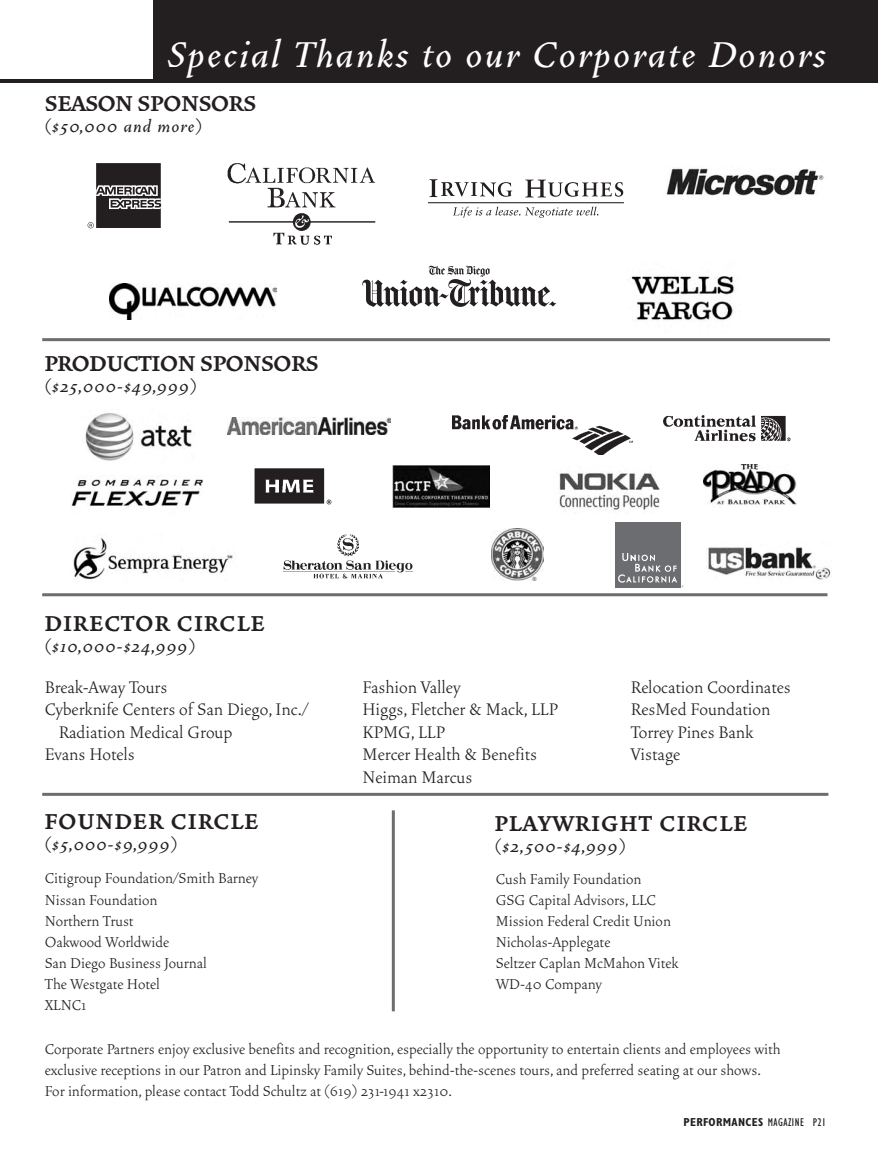
<style>
.page{position:relative;width:878px;height:1175px;background:#fff}
.page>*{position:absolute;margin:0;border:0;box-sizing:border-box;transform-origin:0 0}
.t1{font:italic 500 45px "Vendetta";letter-spacing:.05em;color:#fff}
.t2{font:700 27px "Vendetta";letter-spacing:.055em;color:#231f20}
.t3{font:700 27px "Vendetta";color:#231f20}
.t4{font:300 21px/22.5px "Vendetta";color:#231f20}
.t5{font:italic 500 21px "Vendetta";letter-spacing:.05em;color:#231f20}
.t6{font:300 18px/21px "Vendetta";color:#231f20}
.t7{font:700 condensed 11.7px "Gill Sans";letter-spacing:.025em;color:#231f20}
.s1{font-weight:400}
</style>
<div class="page">
<hr style="left:0;top:79px;width:847px;height:3px;background:#231f20">
<div style="left:153px;top:0;width:725px;height:82px;background:#231f20"></div>
<img style="left:663px;top:415px;width:128px;height:27px">
<img style="left:228px;top:417px;width:162px;height:18px">
<img style="left:85px;top:413px;width:107px;height:48px">
<img style="left:254px;top:468px;width:78px;height:37px">
<img style="left:704px;top:464px;width:92px;height:41px">
<img style="left:73px;top:537px;width:160px;height:43px">
<hr style="left:42px;top:338px;width:788px;height:3px;background:#6c6d70">
<hr style="left:42px;top:593px;width:785px;height:3px;background:#6c6d70">
<hr style="left:42px;top:793px;width:786px;height:3px;background:#6c6d70">
<img style="left:392px;top:465px;width:97px;height:43px">
<img style="left:559px;top:473px;width:101px;height:38px">
<img style="left:110px;top:283px;width:166px;height:37px">
<img style="left:227px;top:163px;width:149px;height:82px">
<img style="left:492px;top:529px;width:51px;height:52px">
<img style="left:71px;top:479px;width:132px;height:28px">
<hr style="left:392px;top:810px;width:3px;height:201px;background:#6c6d70">
<img style="left:452px;top:416px;width:180px;height:38px">
<img style="left:282px;top:534px;width:132px;height:45px">
<div style="left:615px;top:522px;width:65px;height:65px;background:#6c6d70"></div>
<svg style="left:618px;top:553px;width:65px;height:34px"></svg>
<svg style="left:362px;top:265px;width:194px;height:42px"></svg>
<img style="left:631px;top:276px;width:103px;height:44px">
<img style="left:708px;top:547px;width:123px;height:33px">
<svg style="left:429px;top:179px;width:83px;height:18px"></svg>
<svg style="left:525px;top:179px;width:98px;height:18px"></svg>
<svg style="left:453px;top:207px;width:145px;height:11px"></svg>
<hr style="left:428px;top:202px;width:196px;height:1px;background:#231f20">
<svg style="left:88px;top:163px;width:73px;height:65px"></svg>
<img style="left:666px;top:168px;width:158px;height:28px">
<h1 class="t1" style="left:169px;top:25px;width:659px">Special Thanks to our Corporate Donors</h1>
<h2 class="t3" style="left:45px;top:86px;width:213px">SEASON SPONSORS</h2>
<p class="t5" style="left:45px;top:113px;width:159px">($50,000 and more)</p>
<h2 class="t3" style="left:45px;top:346px;width:276px">PRODUCTION SPONSORS</h2>
<p class="t5" style="left:45px;top:373px;width:153px">($25,000-$49,999)</p>
<h2 class="t2" style="left:45px;top:605px;width:221px">DIRECTOR CIRCLE</h2>
<p class="t5" style="left:45px;top:632px;width:152px">($10,000-$24,999)</p>
<p class="t4" style="left:45px;top:674px;width:124px">Break-Away Tours</p>
<p class="t4" style="left:45px;top:697px;width:265px">Cyberknife Centers of San Diego, Inc./</p>
<p class="t4" style="left:59px;top:719px;width:175px">Radiation Medical Group</p>
<p class="t4" style="left:45px;top:742px;width:92px">Evans Hotels</p>
<h2 class="t2" style="left:45px;top:803px;width:215px">FOUNDER CIRCLE</h2>
<p class="t5" style="left:45px;top:830px;width:134px">($5,000-$9,999)</p>
<p class="t4" style="left:362px;top:674px;width:197px">Fashion Valley<br>Higgs, Fletcher &amp; Mack, LLP<br>KPMG, LLP<br>Mercer Health &amp; Benefits<br>Neiman Marcus</p>
<p class="t4" style="left:631px;top:674px;width:161px">Relocation Coordinates<br>ResMed Foundation<br>Torrey Pines Bank<br>Vistage</p>
<h2 class="t2" style="left:495px;top:806px;width:254px">PLAYWRIGHT CIRCLE</h2>
<p class="t5" style="left:495px;top:832px;width:132px">($2,500-$4,999)</p>
<p class="t6" style="left:45px;top:866px;width:215px">Citigroup Foundation/Smith Barney<br>Nissan Foundation<br>Northern Trust<br>Oakwood Worldwide<br>San Diego Business Journal<br>The Westgate Hotel<br>XLNC1</p>
<p class="t6" style="left:495px;top:866px;width:184px">Cush Family Foundation<br>GSG Capital Advisors, LLC<br>Mission Federal Credit Union<br>Nicholas-Applegate<br>Seltzer Caplan McMahon Vitek<br>WD-40 Company</p>
<p class="t6" style="left:45px;top:1037px;width:737px">Corporate Partners enjoy exclusive benefits and recognition, especially the opportunity to entertain clients and employees with exclusive receptions in our Patron and Lipinsky Family Suites, behind-the-scenes tours, and preferred seating at our shows.<br>For information, please contact Todd Schultz at (619) 231-1941 x2310.</p>
<p class="t7" style="left:683px;top:1117px;width:144px">PERFORMANCES <span class="s1">MAGAZINE P21</span></p>
</div>
